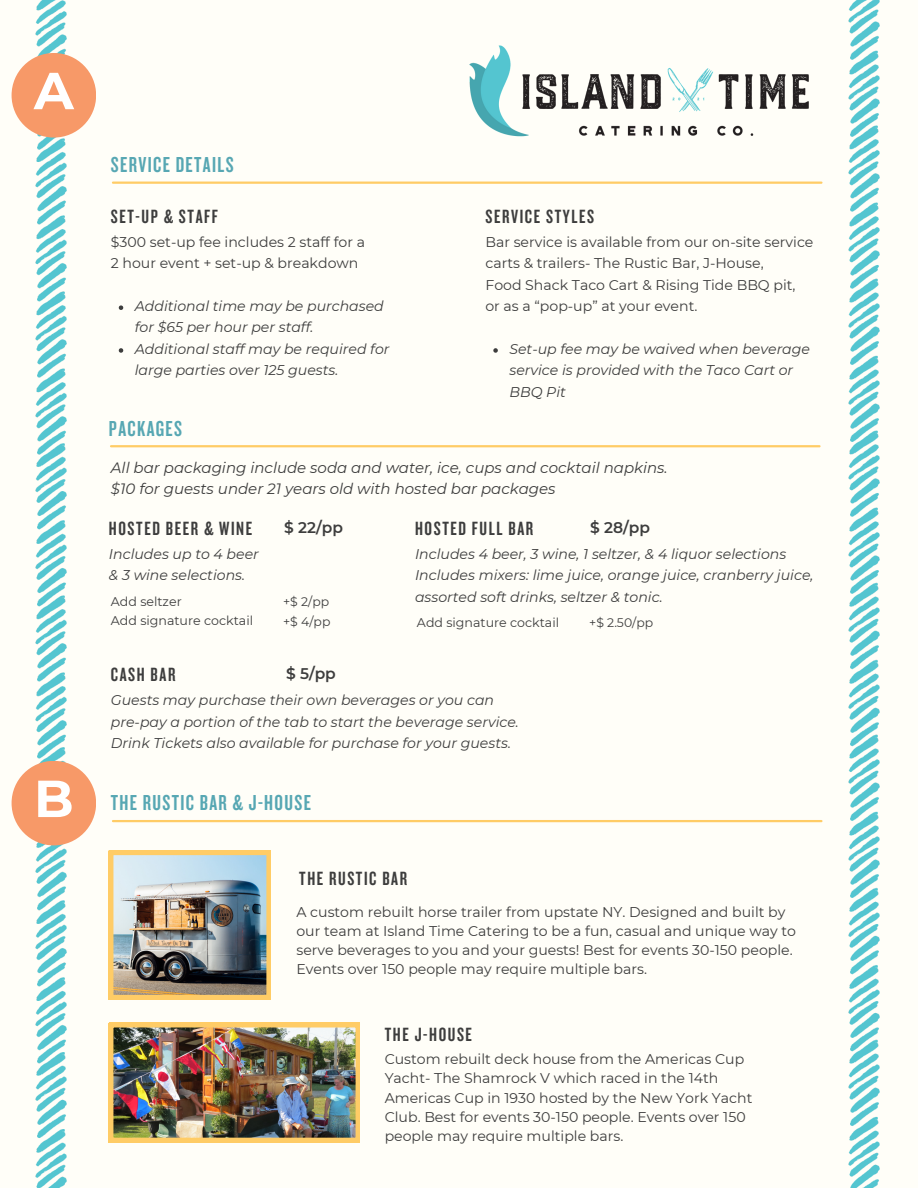
<style>
.page{position:relative;width:918px;height:1188px;background:#fffef8}
.page>*{position:absolute;margin:0;border:0;box-sizing:border-box;transform-origin:0 0}
.t1{font:700 52.05px "Montserrat";color:#fff}
.t2{font:22.5px "Knockout 48";letter-spacing:.06em;color:#57a7b3}
.t3{font:19.95px "Knockout 48";letter-spacing:.08em;color:#3d3d3d}
.t4{font:600 15.45px "Montserrat";color:#3d3d3d}
.t5{font:italic 15px/20.2px "Montserrat";color:#3d3d3d}
.t6{font:14.1px/19.2px "Montserrat";color:#3d3d3d}
.t7{font:italic 14.1px/21.3px "Montserrat";color:#3d3d3d}
.t8{font:12.6px "Montserrat";color:#3d3d3d}
.t9{font:12.45px "Montserrat";color:#3d3d3d}
</style>
<div class="page">
<img style="left:11px;top:0;width:85px;height:1188px">
<img style="left:812px;top:0;width:68px;height:1188px">
<img style="left:469px;top:29px;width:351px;height:133px">
<div style="left:12px;top:53px;width:84px;height:85px;background:#f79968;border-radius:50%"></div>
<hr style="left:111px;top:445px;width:709px;height:2px;background:#fc6">
<hr style="left:113px;top:182px;width:708px;height:2px;background:#fc6">
<svg style="left:119px;top:305px;width:4px;height:5px"></svg>
<svg style="left:119px;top:348px;width:4px;height:5px"></svg>
<svg style="left:493px;top:348px;width:5px;height:5px"></svg>
<img style="left:109px;top:851px;width:162px;height:148px">
<img style="left:109px;top:1023px;width:251px;height:119px">
<hr style="left:113px;top:820px;width:708px;height:2px;background:#fc6">
<div style="left:12px;top:761px;width:84px;height:84px;background:#f79968;border-radius:50%"></div>
<p class="t1" style="left:34px;top:59px;width:41px">A</p>
<p class="t1" style="left:34px;top:767px;width:41px">B</p>
<p class="t2" style="left:111px;top:150px;width:124px">SERVICE DETAILS</p>
<p class="t3" style="left:111px;top:204px;width:109px">SET-UP &amp; STAFF</p>
<p class="t6" style="left:111px;top:232px;width:256px">$300 set-up fee includes 2 staff for a</p>
<p class="t6" style="left:111px;top:254px;width:249px">2 hour event + set-up &amp; breakdown</p>
<p class="t7" style="left:135px;top:295px;width:250px">Additional time may be purchased for $65 per hour per staff.</p>
<p class="t7" style="left:135px;top:338px;width:256px">Additional staff may be required for large parties over 125 guests.</p>
<p class="t2" style="left:109px;top:414px;width:75px">PACKAGES</p>
<p class="t3" style="left:485px;top:204px;width:110px">SERVICE STYLES</p>
<p class="t6" style="left:485px;top:231px;width:329px;line-height:21.3px">Bar service is available from our on-site service carts &amp; trailers- The Rustic Bar, J-House,</p>
<p class="t6" style="left:485px;top:275px;width:312px">Food Shack Taco Cart &amp; Rising Tide BBQ pit,</p>
<p class="t6" style="left:485px;top:296px;width:213px">or as a “pop-up” at your event.</p>
<p class="t7" style="left:509px;top:338px;width:302px">Set-up fee may be waived when beverage service is provided with the Taco Cart or<br>BBQ Pit</p>
<p class="t5" style="left:111px;top:458px;width:558px">All bar packaging include soda and water, ice, cups and cocktail napkins. $10 for guests under 21 years old with hosted bar packages</p>
<p class="t4" style="left:284px;top:518px;width:60px">$ 22/pp</p>
<p class="t4" style="left:590px;top:518px;width:61px">$ 28/pp</p>
<p class="t3" style="left:109px;top:516px;width:145px">HOSTED BEER &amp; WINE</p>
<p class="t7" style="left:109px;top:543px;width:151px">Includes up to 4 beer</p>
<p class="t7" style="left:109px;top:565px;width:138px">&amp; 3 wine selections.</p>
<p class="t3" style="left:415px;top:516px;width:120px">HOSTED FULL BAR</p>
<p class="t7" style="left:415px;top:543px;width:373px">Includes 4 beer, 3 wine, 1 seltzer, &amp; 4 liquor selections</p>
<p class="t7" style="left:415px;top:565px;width:400px">Includes mixers: lime juice, orange juice, cranberry juice, assorted soft drinks, seltzer &amp; tonic.</p>
<p class="t9" style="left:283px;top:594px;width:48px">+$ 2/pp</p>
<p class="t9" style="left:283px;top:614px;width:49px">+$ 4/pp</p>
<p class="t8" style="left:111px;top:594px;width:72px">Add seltzer</p>
<p class="t8" style="left:111px;top:613px;width:144px">Add signature cocktail</p>
<p class="t8" style="left:417px;top:615px;width:144px">Add signature cocktail</p>
<p class="t9" style="left:589px;top:615px;width:66px">+$ 2.50/pp</p>
<p class="t4" style="left:286px;top:664px;width:51px">$ 5/pp</p>
<p class="t3" style="left:111px;top:662px;width:66px">CASH BAR</p>
<p class="t7" style="left:111px;top:689px;width:410px">Guests may purchase their own beverages or you can pre-pay a portion of the tab to start the beverage service.<br>Drink Tickets also available for purchase for your guests.</p>
<p class="t2" style="left:111px;top:789px;width:202px">THE RUSTIC BAR &amp; J-HOUSE</p>
<p class="t3" style="left:299px;top:866px;width:109px">THE RUSTIC BAR</p>
<p class="t6" style="left:296px;top:902px;width:501px">A custom rebuilt horse trailer from upstate NY. Designed and built by our team at Island Time Catering to be a fun, casual and unique way to serve beverages to you and your guests! Best for events 30-150 people.<br>Events over 150 people may require multiple bars.</p>
<p class="t3" style="left:385px;top:1022px;width:89px">THE J-HOUSE</p>
<p class="t6" style="left:385px;top:1050px;width:369px">Custom rebuilt deck house from the Americas Cup Yacht- The Shamrock V which raced in the 14th Americas Cup in 1930 hosted by the New York Yacht Club. Best for events 30-150 people. Events over 150 people may require multiple bars.</p>
</div>
